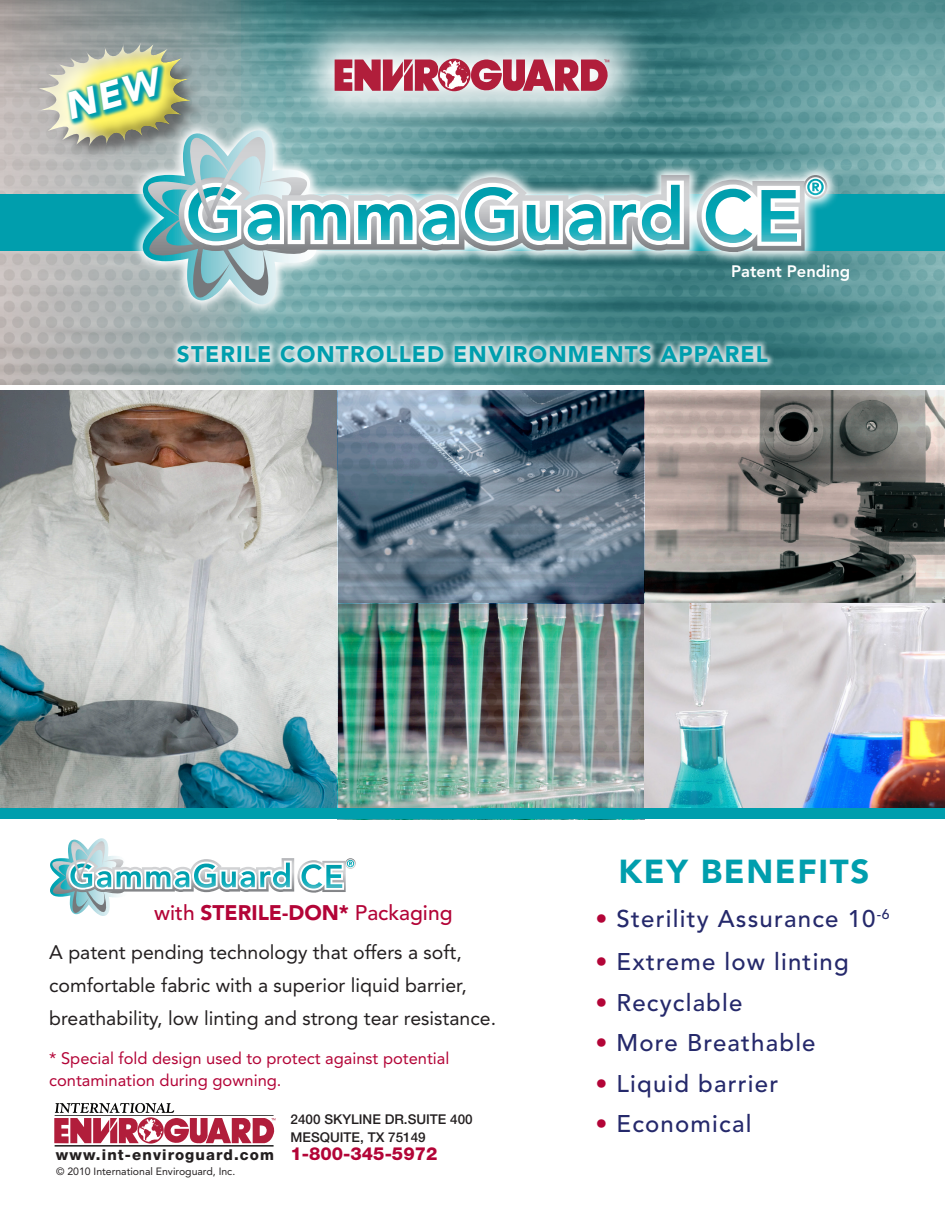
<style>
.page{position:relative;width:945px;height:1215px;background:#fff}
.page>*{position:absolute;margin:0;border:0;box-sizing:border-box;transform-origin:0 0}
.t1{font:900 33px "Avenir";letter-spacing:.05em;color:#009ead}
.t2{font:500 24px "Avenir";letter-spacing:.05em;color:#25296b}
.t3{font:900 22.5px "Avenir";letter-spacing:.05em;color:#009ead}
.Paragraph_Style_1{font:500 21px "Avenir LT Std";color:#b30437}
.Paragraph_Style_1-2{font:19.5px/33px "Avenir LT Std";color:#231f20}
.t4{font:800 18px "Helvetica Neue LT Std";color:#b30437}
.Paragraph_Style_1-3{font:16.5px/22.5px "Avenir LT Std";color:#b30437}
.t5{font:800 16.5px "Avenir";color:#fff}
.t6{font:800 15px "Helvetica Neue LT Std";letter-spacing:.075em;color:#231f20}
.t7{font:500 13.5px/18px "Helvetica Neue LT Std";color:#231f20}
.t8{font:10.5px "Avenir";color:#231f20}
.s1{font-weight:900}
.s2{color:#b30437}
</style>
<div class="page">
<img style="left:0;top:390px;width:338px;height:419px">
<svg style="left:0;top:0;width:945px;height:385px;background:#6c989a"></svg>
<div style="left:0;top:194px;width:945px;height:56px;background:#009ead"></div>
<img style="left:338px;top:390px;width:607px;height:213px">
<img style="left:338px;top:603px;width:307px;height:206px">
<img style="left:645px;top:603px;width:300px;height:206px">
<div style="left:169px;top:338px;width:605px;height:31px;background:#fff;opacity:.75"></div>
<svg style="left:280px;top:4px;width:376px;height:22px;background:#2e6c70"></svg>
<svg style="left:129px;top:116px;width:709px;height:199px;background:#5a9497"></svg>
<svg style="left:804px;top:175px;width:23px;height:24px"></svg>
<svg style="left:806px;top:177px;width:19px;height:20px"></svg>
<svg style="left:697px;top:179px;width:127px;height:73px"></svg>
<svg style="left:54px;top:1103px;width:221px;height:44px"></svg>
<svg style="left:50px;top:838px;width:306px;height:78px"></svg>
<div style="left:0;top:809px;width:945px;height:10px;background:#009ead"></div>
<svg style="left:23px;top:26px;width:666px;height:278px;background:#86acad"></svg>
<p class="t5" style="left:731px;top:262px;width:121px">Patent Pending</p>
<p class="t3" style="left:177px;top:341px;width:593px">STERILE CONTROLLED ENVIRONMENTS APPAREL</p>
<p class="Paragraph_Style_1" style="left:154px;top:900px;width:300px">with <span class="s1">STERILE-DON*</span> Packaging</p>
<p class="Paragraph_Style_1-2" style="left:49px;top:936px;width:448px">A patent pending technology that offers a soft, comfortable fabric with a superior liquid barrier, breathability, low linting and strong tear resistance.</p>
<p class="Paragraph_Style_1-3" style="left:49px;top:1047px;width:402px">* Special fold design used to protect against potential contamination during gowning.</p>
<p class="t7" style="left:291px;top:1110px;width:184px">2400 SKYLINE DR.SUITE 400<br>MESQUITE, TX 75149</p>
<p class="t6" style="left:56px;top:1146px;width:220px">www.int-enviroguard.com</p>
<p class="t4" style="left:291px;top:1143px;width:148px">1-800-345-5972</p>
<p class="t8" style="left:56px;top:1165px;width:181px">© 2010 International Enviroguard, Inc.</p>
<p class="t1" style="left:619px;top:852px;width:252px">KEY BENEFITS</p>
<p class="t2" style="left:596px;top:904px;width:296px"><span class="s2">•</span> Sterility Assurance 10<sup>-6</sup></p>
<p class="t2" style="left:596px;top:948px;width:255px"><span class="s2">•</span> Extreme low linting</p>
<p class="t2" style="left:596px;top:988px;width:148px"><span class="s2">•</span> Recyclable</p>
<p class="t2" style="left:596px;top:1029px;width:222px"><span class="s2">•</span> More Breathable</p>
<p class="t2" style="left:596px;top:1069px;width:184px"><span class="s2">•</span> Liquid barrier</p>
<p class="t2" style="left:596px;top:1110px;width:157px"><span class="s2">•</span> Economical</p>
</div>
